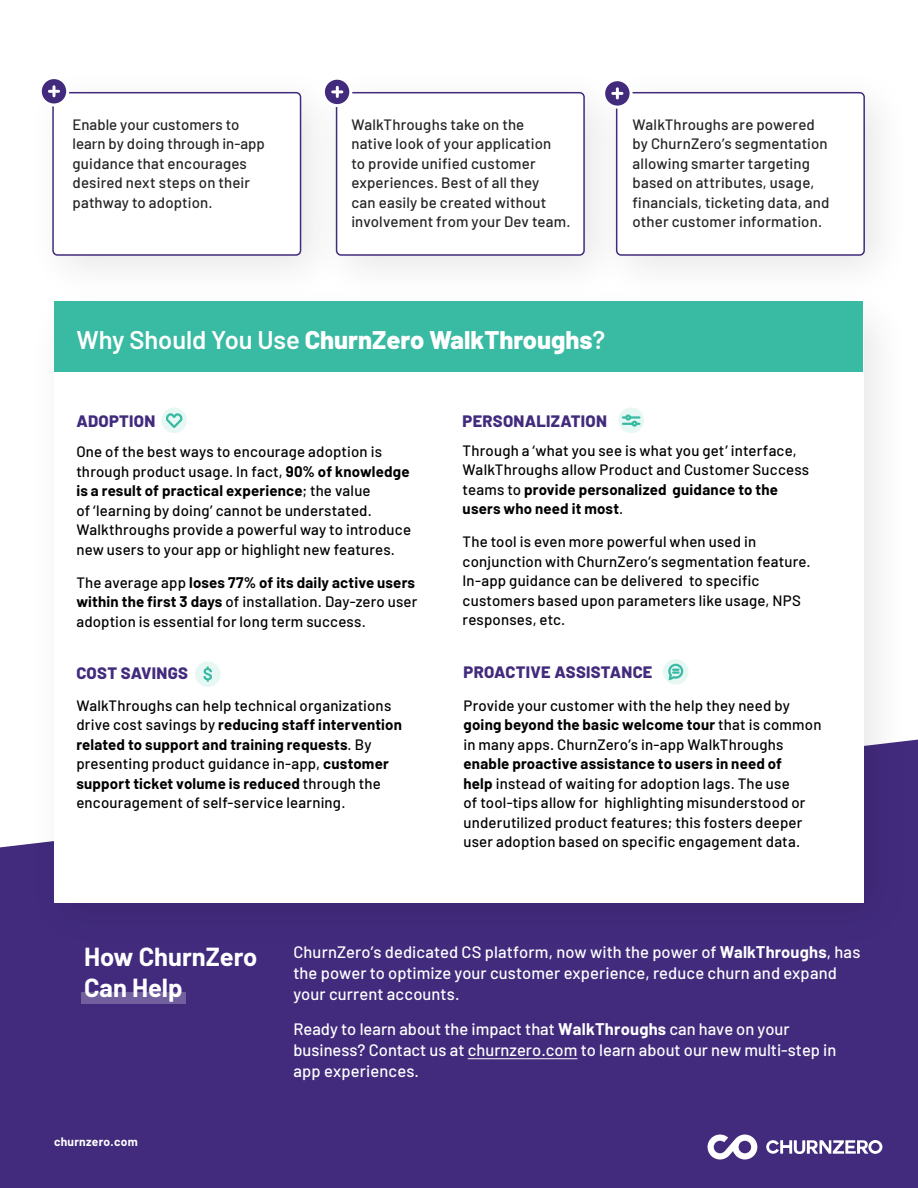
<style>
.page{position:relative;width:918px;height:1188px;background:#fff}
.page>*{position:absolute;margin:0;border:0;box-sizing:border-box;transform-origin:0 0}
.t1{font:800 25.5px "Barlow";color:#fff}
.t2{font:700 25.5px/30.6px "Barlow";color:#fff}
.t3{font:500 16.5px/21px "Barlow";letter-spacing:.005em;color:#fff}
.t4{font:800 16.5px "Barlow";letter-spacing:.015em;color:#422b7d}
.t5{font:500 15px/19.5px "Barlow";letter-spacing:.01em;color:#000}
.t6{font:500 15px/19.5px "Barlow";letter-spacing:.01em;color:#252424}
.t7{font:700 12px "Barlow";letter-spacing:.025em;color:#fff}
.s1{font-weight:600}
.s2{font-weight:700}
</style>
<div class="page">
<div style="left:0;top:740px;width:918px;height:448px;background:#422b7d"></div>
<hr style="left:468px;top:1058px;width:109px;height:1px;background:#fff">
<div style="left:26px;top:282px;width:886px;height:669px;background:#000;opacity:.1"></div>
<div style="left:54px;top:309px;width:810px;height:593px;background:#fff"></div>
<div style="left:82px;top:992px;width:104px;height:12px;background:#71609d"></div>
<svg style="left:708px;top:1135px;width:49px;height:25px"></svg>
<svg style="left:766px;top:1140px;width:116px;height:14px"></svg>
<div style="left:161px;top:408px;width:26px;height:25px;background:#e7f7f4;border-radius:50%"></div>
<svg style="left:165px;top:413px;width:18px;height:18px"></svg>
<div style="left:618px;top:408px;width:26px;height:25px;background:#e7f7f4;border-radius:50%"></div>
<div style="left:625px;top:414px;width:6px;height:7px;border:2px solid #38baa3;border-radius:50%"></div>
<svg style="left:623px;top:416px;width:16px;height:11px"></svg>
<div style="left:663px;top:659px;width:25px;height:26px;background:#e7f7f4;border-radius:50%"></div>
<svg style="left:668px;top:663px;width:15px;height:18px"></svg>
<div style="left:195px;top:661px;width:25px;height:26px;background:#e7f7f4;border-radius:50%"></div>
<svg style="left:203px;top:667px;width:9px;height:15px"></svg>
<div style="left:25px;top:65px;width:325px;height:239px;background:#000;opacity:.1"></div>
<div style="left:53px;top:93px;width:248px;height:162px;background:#fff;border-radius:4px"></div>
<div style="left:52px;top:92px;width:249px;height:164px;border:2px solid #422b7d;border-radius:4px"></div>
<div style="left:308px;top:65px;width:325px;height:239px;background:#fbfbfb"></div>
<div style="left:337px;top:93px;width:247px;height:162px;background:#fff;border-radius:4px"></div>
<div style="left:336px;top:92px;width:249px;height:164px;border:2px solid #422b7d;border-radius:4px"></div>
<div style="left:588px;top:65px;width:325px;height:239px;background:#fbfbfb"></div>
<div style="left:617px;top:93px;width:247px;height:162px;background:#fff;border-radius:4px"></div>
<div style="left:616px;top:92px;width:249px;height:164px;border:2px solid #422b7d;border-radius:4px"></div>
<svg style="left:40px;top:78px;width:28px;height:27px"></svg>
<div style="left:39px;top:76px;width:30px;height:30px;border:3px solid #fff;border-radius:50%"></div>
<svg style="left:323px;top:78px;width:28px;height:28px"></svg>
<div style="left:322px;top:77px;width:30px;height:30px;border:3px solid #fff;border-radius:50%"></div>
<svg style="left:604px;top:80px;width:27px;height:27px"></svg>
<div style="left:602px;top:78px;width:31px;height:31px;border:3px solid #fff;border-radius:50%"></div>
<svg style="left:49px;top:87px;width:10px;height:9px"></svg>
<svg style="left:333px;top:87px;width:9px;height:10px"></svg>
<svg style="left:613px;top:89px;width:9px;height:9px"></svg>
<div style="left:55px;top:301px;width:808px;height:70px;background:#38baa3"></div>
<p class="t6" style="left:73px;top:113px;width:194px">Enable your customers to learn by doing through in-app guidance that encourages desired next steps on their pathway to adoption.</p>
<p class="t6" style="left:351px;top:113px;width:221px">WalkThroughs take on the<br>native look of your application<br>to provide unified customer experiences. Best of all they<br>can easily be created without involvement from your Dev team.</p>
<p class="t6" style="left:633px;top:113px;width:198px">WalkThroughs are powered by ChurnZero’s segmentation allowing smarter targeting based on attributes, usage, financials, ticketing data, and other customer information.</p>
<h1 class="t1" style="left:76px;top:320px;width:531px"><span class="s1">Why Should You Use</span> ChurnZero WalkThroughs<span class="s1">?</span></h1>
<p class="t4" style="left:76px;top:408px;width:81px">ADOPTION</p>
<p class="t5" style="left:76px;top:441px;width:336px">One of the best ways to encourage adoption is through product usage. In fact, <span class="s2">90% of knowledge is a result of practical experience</span>; the value<br>of ‘learning by doing’ cannot be understated.<br>Walkthroughs provide a powerful way to introduce new users to your app or highlight new features.</p>
<p class="t5" style="left:76px;top:571px;width:343px">The average app <span class="s2">loses 77% of its daily active users within the first 3 days</span> of installation. Day-zero user adoption is essential for long term success.</p>
<p class="t4" style="left:76px;top:661px;width:113px">COST SAVINGS</p>
<p class="t5" style="left:76px;top:694px;width:327px">WalkThroughs can help technical organizations drive cost savings by <span class="s2">reducing staff intervention related to support and training requests</span>. By presenting product guidance in-app, <span class="s2">customer support ticket volume is reduced</span> through the encouragement of self-service learning.</p>
<p class="t4" style="left:463px;top:409px;width:146px">PERSONALIZATION</p>
<p class="t5" style="left:463px;top:439px;width:348px">Through a ‘what you see is what you get’ interface, WalkThroughs allow Product and Customer Success teams to <span class="s2">provide personalized guidance to the users who need it most</span>.</p>
<p class="t5" style="left:463px;top:531px;width:350px">The tool is even more powerful when used in conjunction with ChurnZero’s segmentation feature.<br>In-app guidance can be delivered to specific customers based upon parameters like usage, NPS responses, etc.</p>
<p class="t4" style="left:464px;top:659px;width:190px">PROACTIVE ASSISTANCE</p>
<p class="t5" style="left:464px;top:694px;width:360px">Provide your customer with the help they need by <span class="s2">going beyond the basic welcome tour</span> that is common in many apps. ChurnZero’s in-app WalkThroughs</p>
<p class="t5" style="left:464px;top:753px;width:343px"><span class="s2">enable proactive assistance to users in need of help</span> instead of waiting for adoption lags. The use of tool-tips allow for highlighting misunderstood or underutilized product features; this fosters deeper user adoption based on specific engagement data.</p>
<h1 class="t2" style="left:84px;top:940px;width:175px">How ChurnZero<br>Can Help</h1>
<p class="t7" style="left:54px;top:1132px;width:85px">churnzero.com</p>
<p class="t3" style="left:293px;top:941px;width:568px">ChurnZero’s dedicated CS platform, now with the power of <span class="s2">WalkThroughs</span>, has the power to optimize your customer experience, reduce churn and expand your current accounts.</p>
<p class="t3" style="left:293px;top:1017px;width:544px">Ready to learn about the impact that <span class="s2">WalkThroughs</span> can have on your business? Contact us at churnzero.com to learn about our new multi-step in app experiences.</p>
</div>
